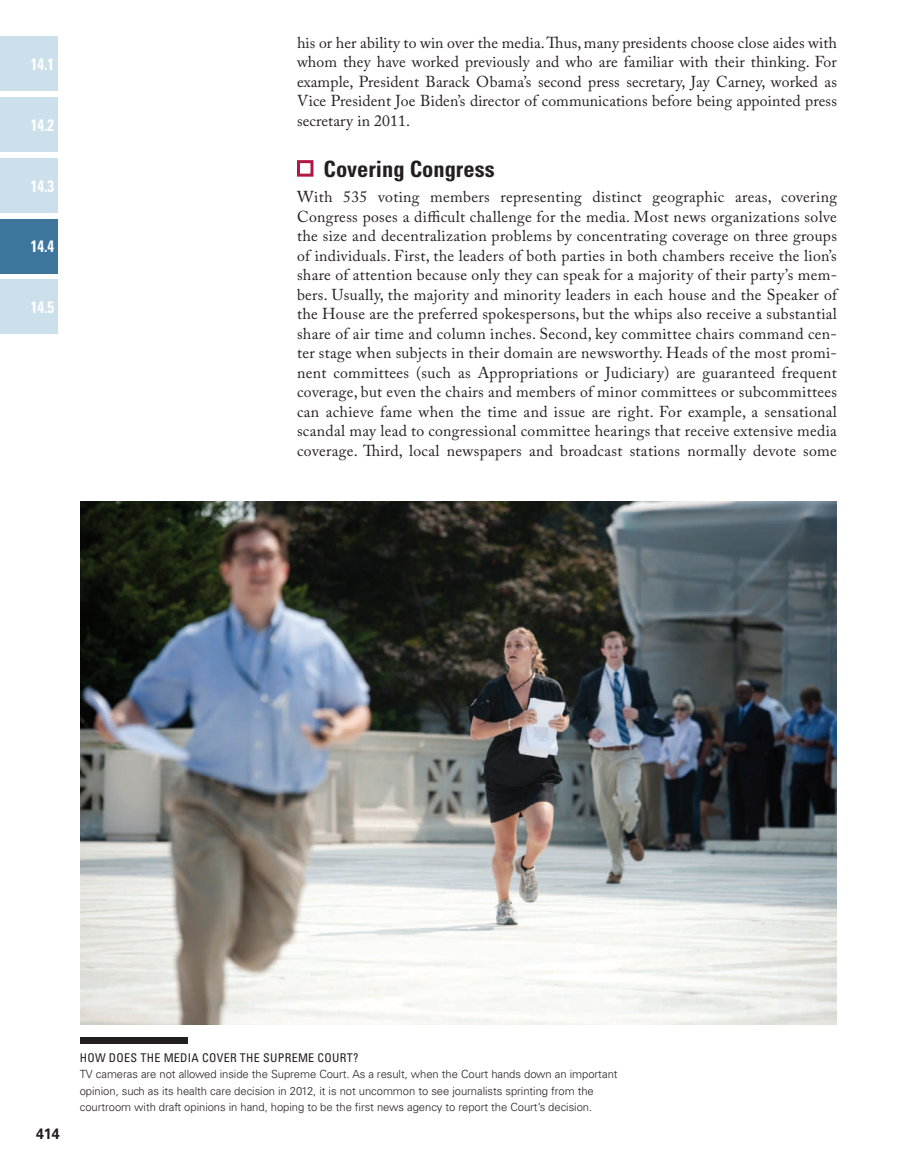
<style>
.page{position:relative;width:918px;height:1175px;background:#fff}
.page>*{position:absolute;margin:0;border:0;box-sizing:border-box;transform-origin:0 0}
.t1{font:700 condensed 22.5px "Univers LT Std";color:#231f20}
.t2{font:700 condensed 16.5px "Univers LT Std";color:#fff;scale:.9 1}
.t3{font:15.75px/19.5px "Adobe Caslon Pro";letter-spacing:.015em;color:#231f20;text-align:justify}
.t4{font:700 15px "Univers LT Std";color:#231f20;scale:.95 1}
.t5{font:condensed 12px "Univers LT Std";letter-spacing:.025em;color:#231f20}
.t6{font:300 11.25px/16.5px "Univers LT Std";letter-spacing:-.005em;color:#231f20}
</style>
<div class="page">
<div style="left:0;top:36px;width:58px;height:55px;background:#cce0eb"></div>
<div style="left:0;top:97px;width:58px;height:55px;background:#cce0eb"></div>
<div style="left:0;top:279px;width:58px;height:55px;background:#cce0eb"></div>
<div style="left:0;top:158px;width:58px;height:55px;background:#cce0eb"></div>
<div style="left:0;top:218px;width:58px;height:55px;background:#3e759c"></div>
<div style="left:297px;top:160px;width:17px;height:17px;border:3px solid #b11844"></div>
<img style="left:81px;top:501px;width:756px;height:523px">
<div style="left:80px;top:1037px;width:108px;height:6px;background:#231f20"></div>
<p class="t2" style="left:31px;top:54px;width:27px">14.1</p>
<p class="t2" style="left:31px;top:115px;width:27px">14.2</p>
<p class="t2" style="left:31px;top:175px;width:27px">14.3</p>
<p class="t2" style="left:31px;top:236px;width:27px">14.4</p>
<p class="t2" style="left:31px;top:297px;width:27px">14.5</p>
<p class="t3" style="left:297px;top:32px;width:541px">his or her ability to win over the media. Thus, many presidents choose close aides with whom they have worked previously and who are familiar with their thinking. For example, President Barack Obama’s second press secretary, Jay Carney, worked as Vice President Joe Biden’s director of communications before being appointed press secretary in 2011.</p>
<h1 class="t1" style="left:323px;top:155px;width:173px">Covering Congress</h1>
<p class="t3" style="left:297px;top:187px;width:542px">With 535 voting members representing distinct geographic areas, covering Congress poses a difficult challenge for the media. Most news organizations solve the size and decentralization problems by concentrating coverage on three groups of individuals. First, the leaders of both parties in both chambers receive the lion’s share of attention because only they can speak for a majority of their party’s mem&shy;bers. Usually, the majority and minority leaders in each house and the Speaker of the House are the preferred spokespersons, but the whips also receive a substantial share of air time and column inches. Second, key committee chairs command cen&shy;ter stage when subjects in their domain are newsworthy. Heads of the most promi&shy;nent committees (such as Appropriations or Judiciary) are guaranteed frequent coverage, but even the chairs and members of minor committees or subcommittees can achieve fame when the time and issue are right. For example, a sensational scandal may lead to congressional committee hearings that receive extensive media coverage. Third, local newspapers and broadcast stations normally devote some</p>
<p class="t4" style="left:36px;top:1124px;width:27px">414</p>
<p class="t5" style="left:80px;top:1049px;width:10px">HOW</p>
<p class="t5" style="left:109px;top:1049px;width:251px">DO ES TH E M EDIA COVER TH E SUPREM E CO URT?</p>
<p class="t6" style="left:80px;top:1065px;width:539px">TV cameras are not allowed inside the Supreme Court. As a result, when the Court hands down an important opinion, such as its health care decision in 2012, it is not uncommon to see journalists sprinting from the courtroom with draft opinions in hand, hoping to be the first news agency to report the Court’s decision.</p>
</div>
